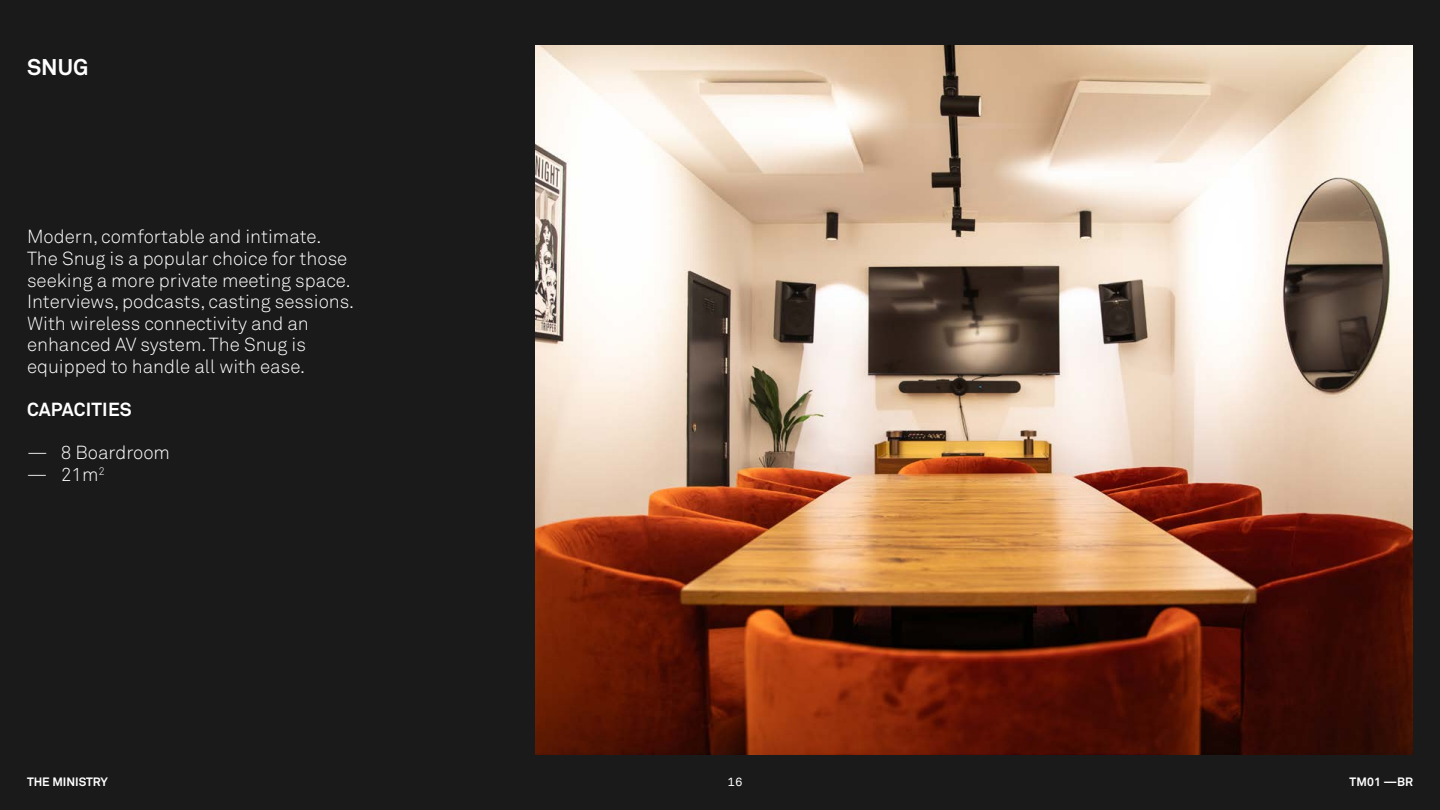
<style>
.page{position:relative;width:1440px;height:810px;background:#1a1a1a}
.page>*{position:absolute;margin:0;border:0;box-sizing:border-box;transform-origin:0 0}
.t1{font:700 22.5px "Akkurat Std";color:#fff}
.t2{font:300 18.75px/21.6px "Akkurat Std";color:#fff}
.t3{font:700 18.75px "Akkurat Std";letter-spacing:.01em;color:#fff}
.t4{font:700 12px "Akkurat Std";color:#fff}
.t5{font:12px "Akkurat Mono LLTT";color:#fff}
</style>
<div class="page">
<img style="left:536px;top:45px;width:877px;height:709px">
<p class="t1" style="left:27px;top:53px;width:63px">SNUG</p>
<p class="t2" style="left:27px;top:226px;width:329px">Modern, comfortable and intimate.<br>The Snug is a popular choice for those seeking a more private meeting space.<br>Interviews, podcasts, casting sessions.<br>With wireless connectivity and an enhanced AV system. The Snug is equipped to handle all with ease.</p>
<p class="t3" style="left:27px;top:398px;width:106px">CAPACITIES</p>
<p class="t2" style="left:27px;top:442px;width:145px">— 8 Boardroom</p>
<p class="t2" style="left:27px;top:464px;width:79px">— 21m<sup>2</sup></p>
<p class="t4" style="left:27px;top:774px;width:83px">THE MINISTRY</p>
<p class="t5" style="left:728px;top:774px;width:16px">16</p>
<p class="t4" style="left:1350px;top:774px;width:65px">TM01 —BR</p>
</div>
